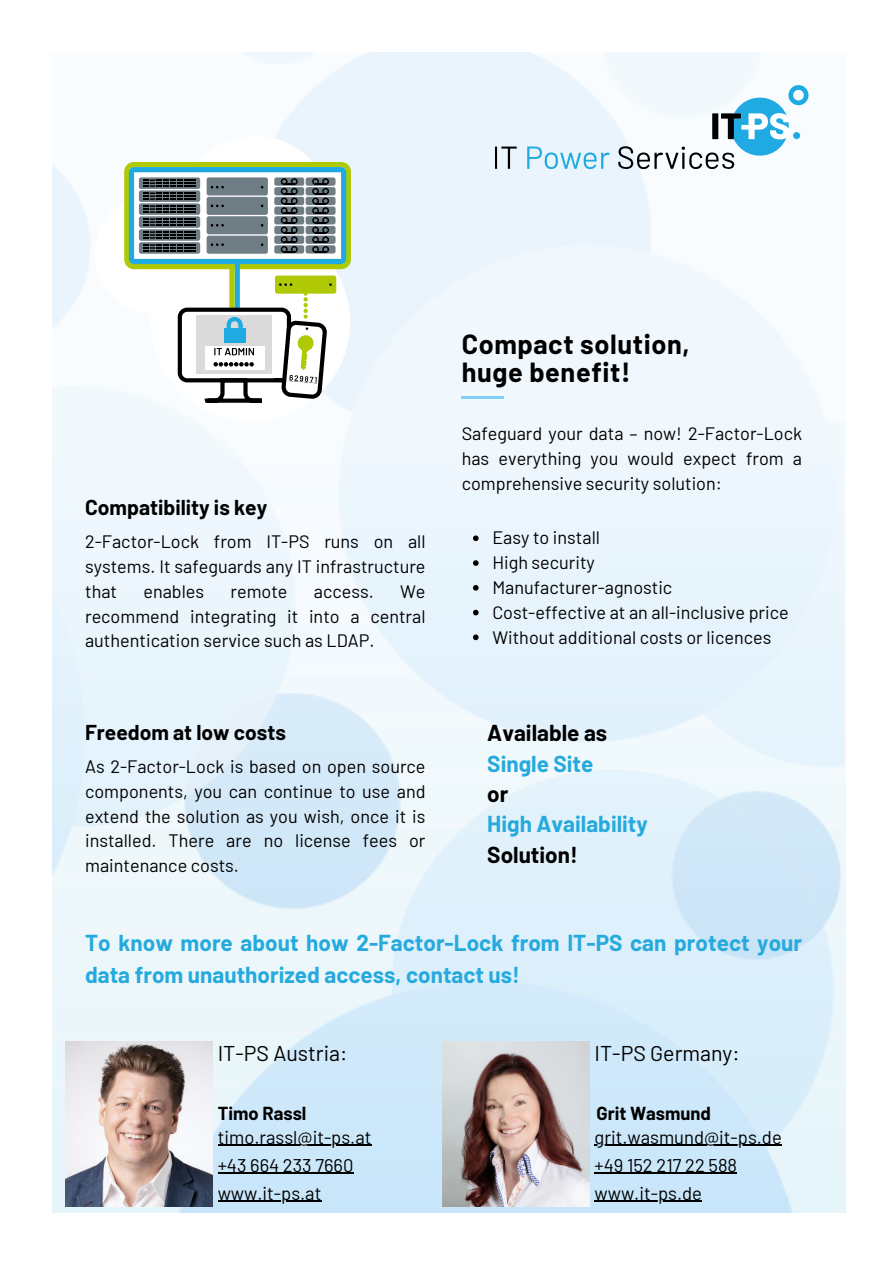
<style>
.page{position:relative;width:894px;height:1264px;background:#fff}
.page>*{position:absolute;margin:0;border:0;box-sizing:border-box;transform-origin:0 0}
.t1{font:700 27px/28.2px "Barlow";letter-spacing:.025em;color:#000}
.t2{font:700 22.5px/30.3px "Barlow";color:#26aadd}
.t3{font:21.45px "Barlow";color:#000}
.t4{font:700 21px "Barlow";color:#000}
.t5{font:18.45px "Barlow";color:#000}
.t6{font:700 18.45px "Barlow";color:#000}
.t7{font:18px/24.8px "Barlow";color:#000;text-align:justify}
.s1{color:#000}
</style>
<div class="page">
<img style="left:53px;top:53px;width:792px;height:1159px">
<div style="left:179px;top:136px;width:152px;height:152px;background:#fff;border-radius:50%"></div>
<div style="left:95px;top:194px;width:119px;height:119px;background:#fff;border-radius:50%"></div>
<div style="left:151px;top:223px;width:199px;height:198px;background:#fff;border-radius:50%"></div>
<svg style="left:124px;top:162px;width:227px;height:107px"></svg>
<div style="left:275px;top:275px;width:61px;height:19px;background:#afca05;border-radius:2px"></div>
<svg style="left:279px;top:283px;width:13px;height:3px"></svg>
<div style="left:234px;top:264px;width:6px;height:44px;background:#1faae2"></div>
<div style="left:229px;top:264px;width:5px;height:44px;background:#afca05"></div>
<div style="left:178px;top:307px;width:113px;height:75px;border:4px solid #000;border-radius:7px"></div>
<svg style="left:202px;top:377px;width:64px;height:26px"></svg>
<div style="left:197px;top:316px;width:75px;height:58px;background:#dadada"></div>
<div style="left:205px;top:346px;width:59px;height:11px;background:#fff"></div>
<svg style="left:214px;top:348px;width:40px;height:7px"></svg>
<div style="left:205px;top:359px;width:59px;height:11px;background:#fff"></div>
<svg style="left:213px;top:362px;width:41px;height:4px"></svg>
<div style="left:224px;top:329px;width:21px;height:14px;background:#1faae2"></div>
<svg style="left:224px;top:315px;width:20px;height:14px"></svg>
<svg style="left:282px;top:294px;width:44px;height:107px"></svg>
<hr style="left:461px;top:396px;width:43px;height:3px;background:#82d0f5">
<svg style="left:494px;top:146px;width:22px;height:23px"></svg>
<svg style="left:527px;top:146px;width:82px;height:23px;background:#b7e1f5"></svg>
<svg style="left:618px;top:85px;width:190px;height:84px"></svg>
<svg style="left:792px;top:132px;width:7px;height:7px"></svg>
<svg style="left:473px;top:535px;width:5px;height:6px"></svg>
<svg style="left:473px;top:560px;width:5px;height:6px"></svg>
<svg style="left:473px;top:585px;width:5px;height:5px"></svg>
<svg style="left:473px;top:609px;width:5px;height:6px"></svg>
<svg style="left:473px;top:634px;width:5px;height:6px"></svg>
<img style="left:442px;top:1041px;width:147px;height:164px">
<img style="left:65px;top:1041px;width:148px;height:164px">
<hr style="left:218px;top:1144px;width:153px;height:1px;background:#000">
<hr style="left:218px;top:1172px;width:135px;height:1px;background:#000">
<hr style="left:594px;top:1144px;width:187px;height:1px;background:#000">
<hr style="left:594px;top:1172px;width:143px;height:1px;background:#000">
<hr style="left:218px;top:1200px;width:103px;height:1px;background:#000">
<hr style="left:594px;top:1200px;width:107px;height:1px;background:#000">
<p class="t1" style="left:461px;top:329px;width:229px">Compact solution, huge benefit!</p>
<p class="t4" style="left:85px;top:494px;width:184px">Compatibility is key</p>
<h2 class="t7" style="left:85px;top:529px;width:342px">2-Factor-Lock from IT-PS runs on all systems. It safeguards any IT infrastructure that</h2>
<h2 class="t7" style="left:85px;top:578px;width:342px;text-indent:315px">We recommend integrating it into a central authentication service such as LDAP.</h2>
<h2 class="t7" style="left:143px;top:578px;width:62px">enables</h2>
<h2 class="t7" style="left:230px;top:578px;width:58px">remote</h2>
<h2 class="t7" style="left:314px;top:578px;width:61px">access.</h2>
<p class="t4" style="left:85px;top:719px;width:202px">Freedom at low costs</p>
<p class="t7" style="left:85px;top:753px;width:342px">As 2-Factor-Lock is based on open source components, you can continue to use and extend the solution as you wish, once it is installed. There are no license fees or maintenance costs.</p>
<p class="t7" style="left:461px;top:420px;width:342px">Safeguard your data – now! 2-Factor-Lock has everything you would expect from a comprehensive security solution:</p>
<p class="t7" style="left:492px;top:525px;width:109px">Easy to install</p>
<p class="t7" style="left:492px;top:549px;width:104px">High security</p>
<h1 class="t7" style="left:492px;top:574px;width:181px">Manufacturer-agnostic</h1>
<p class="t7" style="left:492px;top:599px;width:298px">Cost-effective at an all-inclusive price</p>
<p class="t7" style="left:492px;top:624px;width:280px">Without additional costs or licences</p>
<p class="t2" style="left:487px;top:717px;width:162px"><span class="s1">Available as<br></span>Single Site<br><span class="s1">or<br></span>High Availability<br><span class="s1">Solution!</span></p>
<h2 class="t2" style="left:85px;top:926px;width:718px;line-height:31.5px">To know more about how 2-Factor-Lock from IT-PS can protect your data from unauthorized access, contact us!</h2>
<p class="t3" style="left:218px;top:1039px;width:131px">IT-PS Austria:</p>
<h3 class="t3" style="left:594px;top:1039px;width:147px">IT-PS Germany:</h3>
<p class="t6" style="left:218px;top:1101px;width:90px">Timo Rassl</p>
<h3 class="t5" style="left:218px;top:1125px;width:155px">timo.rassl@it-ps.at</h3>
<p class="t5" style="left:218px;top:1153px;width:137px">+43 664 233 7660</p>
<h4 class="t6" style="left:596px;top:1101px;width:116px">Grit Wasmund</h4>
<p class="t5" style="left:594px;top:1125px;width:189px">grit.wasmund@it-ps.de</p>
<p class="t5" style="left:594px;top:1153px;width:144px">+49 152 217 22 588</p>
<h4 class="t5" style="left:218px;top:1180px;width:105px">www.it-ps.at</h4>
<p class="t5" style="left:594px;top:1180px;width:109px">www.it-ps.de</p>
</div>
